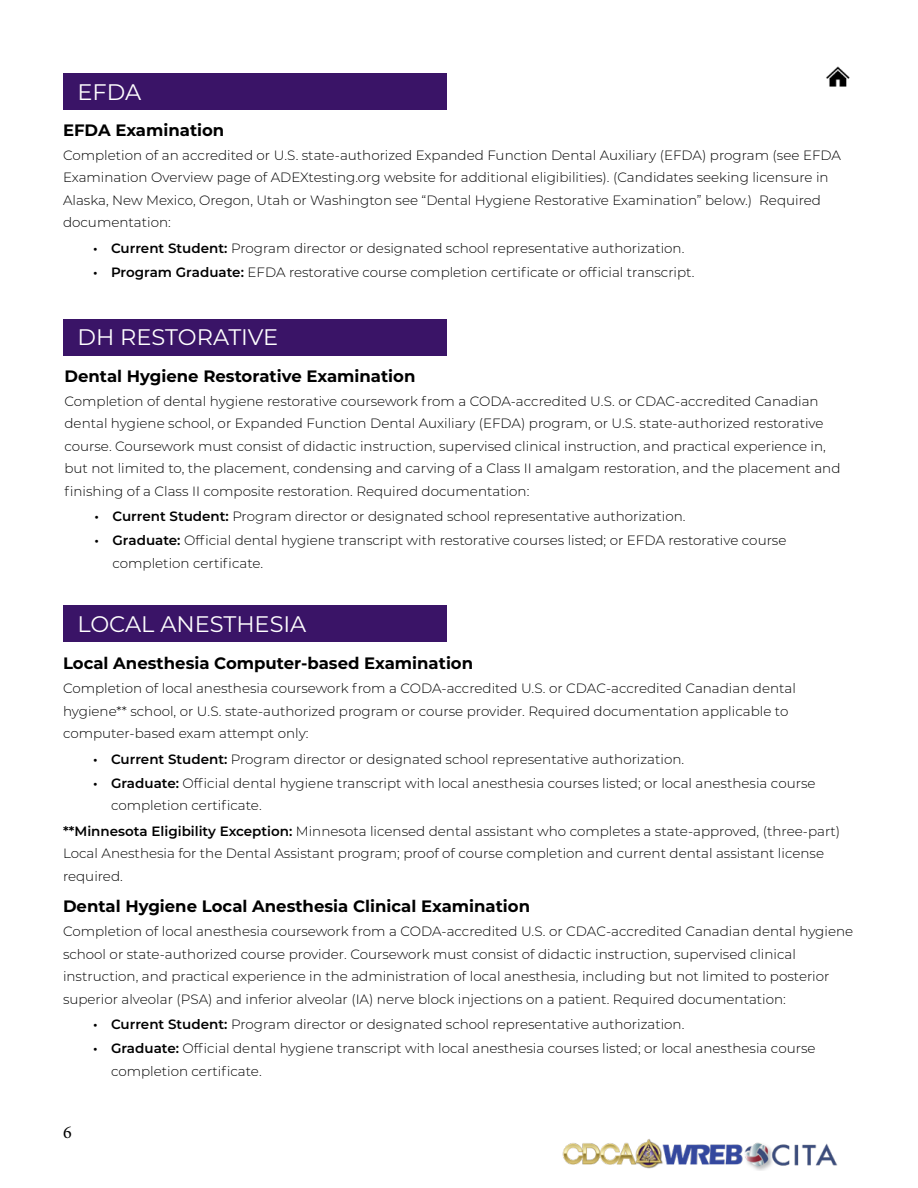
<style>
.page{position:relative;width:918px;height:1188px;background:#fff}
.page>*{position:absolute;margin:0;border:0;box-sizing:border-box;transform-origin:0 0}
._15pt_Size_Align_Left_SUBTITLE{font:22.5px "Montserrat";color:#fff}
.t1{font:18px "Minion Pro";color:#000}
._10pt_Size_Align_Left{font:700 16.5px "Montserrat";color:#000}
._10pt_Size_Align_Left-2{font:300 13.5px/22.5px "Montserrat";color:#000}
.s1{font-weight:600}
</style>
<div class="page">
<img style="left:562px;top:1139px;width:276px;height:32px">
<img style="left:826px;top:66px;width:24px;height:21px">
<div style="left:63px;top:74px;width:384px;height:36px;background:#3a1467"></div>
<div style="left:63px;top:319px;width:384px;height:37px;background:#3a1467"></div>
<div style="left:63px;top:605px;width:384px;height:37px;background:#3a1467"></div>
<p class="_15pt_Size_Align_Left_SUBTITLE" style="left:77px;top:77px;width:65px">EFDA</p>
<p class="_10pt_Size_Align_Left" style="left:63px;top:118px;width:163px">EFDA Examination</p>
<p class="_10pt_Size_Align_Left-2" style="left:63px;top:144px;width:780px">Completion of an accredited or U.S. state-authorized Expanded Function Dental Auxiliary (EFDA) program (see EFDA Examination Overview page of ADEXtesting.org website for additional eligibilities). (Candidates seeking licensure in Alaska, New Mexico, Oregon, Utah or Washington see “Dental Hygiene Restorative Examination” below.) Required documentation:</p>
<p class="_10pt_Size_Align_Left-2" style="left:93px;top:237px;width:593px"><span class="s1">• Current Student:</span> Program director or designated school representative authorization.</p>
<p class="_10pt_Size_Align_Left-2" style="left:93px;top:261px;width:603px"><span class="s1">• Program Graduate:</span> EFDA restorative course completion certificate or official transcript.</p>
<p class="_15pt_Size_Align_Left_SUBTITLE" style="left:77px;top:322px;width:202px">DH RESTORATIVE</p>
<p class="_10pt_Size_Align_Left" style="left:64px;top:364px;width:352px">Dental Hygiene Restorative Examination</p>
<p class="_10pt_Size_Align_Left-2" style="left:64px;top:390px;width:777px">Completion of dental hygiene restorative coursework from a CODA-accredited U.S. or CDAC-accredited Canadian dental hygiene school, or Expanded Function Dental Auxiliary (EFDA) program, or U.S. state-authorized restorative course. Coursework must consist of didactic instruction, supervised clinical instruction, and practical experience in, but not limited to, the placement, condensing and carving of a Class II amalgam restoration, and the placement and finishing of a Class II composite restoration. Required documentation:</p>
<p class="_10pt_Size_Align_Left-2" style="left:94px;top:505px;width:593px"><span class="s1">• Current Student:</span> Program director or designated school representative authorization.</p>
<p class="_10pt_Size_Align_Left-2" style="left:112px;top:529px;width:676px;text-indent:-18px"><span class="s1">• Graduate:</span> Official dental hygiene transcript with restorative courses listed; or EFDA restorative course completion certificate.</p>
<p class="_15pt_Size_Align_Left_SUBTITLE" style="left:77px;top:609px;width:230px">LOCAL ANESTHESIA</p>
<p class="_10pt_Size_Align_Left" style="left:63px;top:651px;width:412px">Local Anesthesia Computer-based Examination</p>
<p class="_10pt_Size_Align_Left-2" style="left:63px;top:677px;width:734px">Completion of local anesthesia coursework from a CODA-accredited U.S. or CDAC-accredited Canadian dental hygiene** school, or U.S. state-authorized program or course provider. Required documentation applicable to computer-based exam attempt only:</p>
<p class="_10pt_Size_Align_Left-2" style="left:93px;top:747px;width:593px"><span class="s1">• Current Student:</span> Program director or designated school representative authorization.</p>
<p class="_10pt_Size_Align_Left-2" style="left:111px;top:771px;width:706px;text-indent:-18px"><span class="s1">• Graduate:</span> Official dental hygiene transcript with local anesthesia courses listed; or local anesthesia course completion certificate.</p>
<p class="_10pt_Size_Align_Left-2" style="left:63px;top:819px;width:779px"><span class="s1">**Minnesota Eligibility Exception:</span> Minnesota licensed dental assistant who completes a state-approved, (three-part)<br>Local Anesthesia for the Dental Assistant program; proof of course completion and current dental assistant license required.</p>
<p class="_10pt_Size_Align_Left" style="left:63px;top:894px;width:469px">Dental Hygiene Local Anesthesia Clinical Examination</p>
<p class="_10pt_Size_Align_Left-2" style="left:63px;top:920px;width:792px">Completion of local anesthesia coursework from a CODA-accredited U.S. or CDAC-accredited Canadian dental hygiene school or state-authorized course provider. Coursework must consist of didactic instruction, supervised clinical instruction, and practical experience in the administration of local anesthesia, including but not limited to posterior superior alveolar (PSA) and inferior alveolar (IA) nerve block injections on a patient. Required documentation:</p>
<p class="_10pt_Size_Align_Left-2" style="left:93px;top:1013px;width:593px"><span class="s1">• Current Student:</span> Program director or designated school representative authorization.</p>
<p class="_10pt_Size_Align_Left-2" style="left:111px;top:1037px;width:706px;text-indent:-18px"><span class="s1">• Graduate:</span> Official dental hygiene transcript with local anesthesia courses listed; or local anesthesia course completion certificate.</p>
<h2 class="t1" style="left:63px;top:1120px;width:10px">6</h2>
</div>
